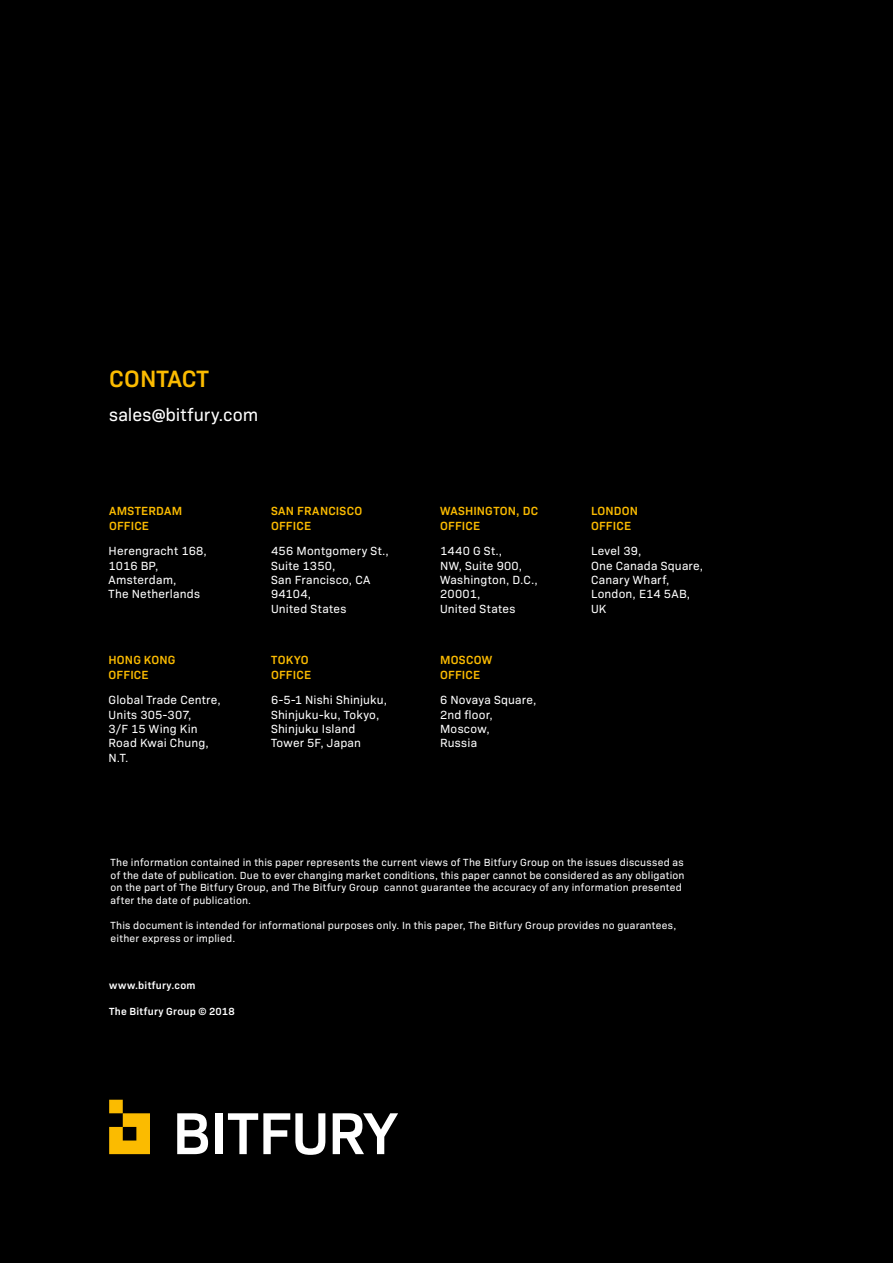
<style>
.page{position:relative;width:893px;height:1263px;background:#000}
.page>*{position:absolute;margin:0;border:0;box-sizing:border-box;transform-origin:0 0}
.t1{font:600 24px "Bio Sans";color:#fbbb00}
.t2{font:18px "Bio Sans";letter-spacing:.01em;color:#fff}
.t3{font:12px/14.4px "Bio Sans";letter-spacing:.015em;color:#fff}
.t4{font:600 12px/14.4px "Bio Sans";letter-spacing:.015em;color:#fbbb00}
.t5{font:10.5px/12.6px "Bio Sans";letter-spacing:.02em;color:#fff}
.t6{font:600 10.5px "Bio Sans";letter-spacing:.03em;color:#fff}
</style>
<div class="page">
<svg style="left:177px;top:1113px;width:31px;height:41px"></svg>
<div style="left:215px;top:1113px;width:8px;height:41px;background:#fff"></div>
<svg style="left:228px;top:1113px;width:97px;height:42px"></svg>
<svg style="left:333px;top:1113px;width:65px;height:41px"></svg>
<svg style="left:109px;top:1113px;width:41px;height:41px"></svg>
<div style="left:109px;top:1100px;width:14px;height:13px;background:#fbbb00"></div>
<h1 class="t1" style="left:109px;top:360px;width:101px">CONTACT</h1>
<h2 class="t2" style="left:109px;top:401px;width:151px">sales@bitfury.com</h2>
<p class="t4" style="left:109px;top:503px;width:75px">AMSTERDAM<br>OFFICE</p>
<p class="t3" style="left:109px;top:543px;width:100px">Herengracht 168,<br>1016 BP,<br>Amsterdam,<br>The Netherlands</p>
<p class="t4" style="left:109px;top:652px;width:68px">HONG KONG<br>OFFICE</p>
<p class="t3" style="left:109px;top:692px;width:114px">Global Trade Centre,<br>Units 305-307,<br>3/F 15 Wing Kin<br>Road Kwai Chung,<br>N.T.</p>
<p class="t4" style="left:271px;top:503px;width:93px">SAN FRANCISCO<br>OFFICE</p>
<p class="t3" style="left:271px;top:543px;width:119px">456 Montgomery St.,<br>Suite 1350,<br>San Francisco, CA<br>94104,<br>United States</p>
<p class="t4" style="left:271px;top:652px;width:41px">TOKYO<br>OFFICE</p>
<p class="t3" style="left:271px;top:692px;width:118px">6-5-1 Nishi Shinjuku,<br>Shinjuku-ku, Tokyo,<br>Shinjuku Island<br>Tower 5F, Japan</p>
<p class="t4" style="left:440px;top:503px;width:99px">WASHINGTON, DC<br>OFFICE</p>
<p class="t3" style="left:440px;top:543px;width:99px">1440 G St.,<br>NW, Suite 900,<br>Washington, D.C.,<br>20001,<br>United States</p>
<p class="t4" style="left:440px;top:652px;width:54px">MOSCOW<br>OFFICE</p>
<p class="t3" style="left:440px;top:692px;width:98px">6 Novaya Square,<br>2nd floor,<br>Moscow,<br>Russia</p>
<p class="t4" style="left:591px;top:503px;width:49px">LONDON<br>OFFICE</p>
<p class="t3" style="left:591px;top:543px;width:114px">Level 39,<br>One Canada Square,<br>Canary Wharf,<br>London, E14 5AB,<br>UK</p>
<p class="t5" style="left:111px;top:855px;width:576px">The information contained in this paper represents the current views of The Bitfury Group on the issues discussed as of the date of publication. Due to ever changing market conditions, this paper cannot be considered as any obligation on the part of The Bitfury Group, and The Bitfury Group cannot guarantee the accuracy of any information presented after the date of publication.</p>
<p class="t5" style="left:111px;top:918px;width:567px">This document is intended for informational purposes only. In this paper, The Bitfury Group provides no guarantees, either express or implied.</p>
<p class="t6" style="left:109px;top:978px;width:88px">www.bitfury.com</p>
<p class="t6" style="left:109px;top:1003px;width:127px">The Bitfury Group © 2018</p>
</div>
